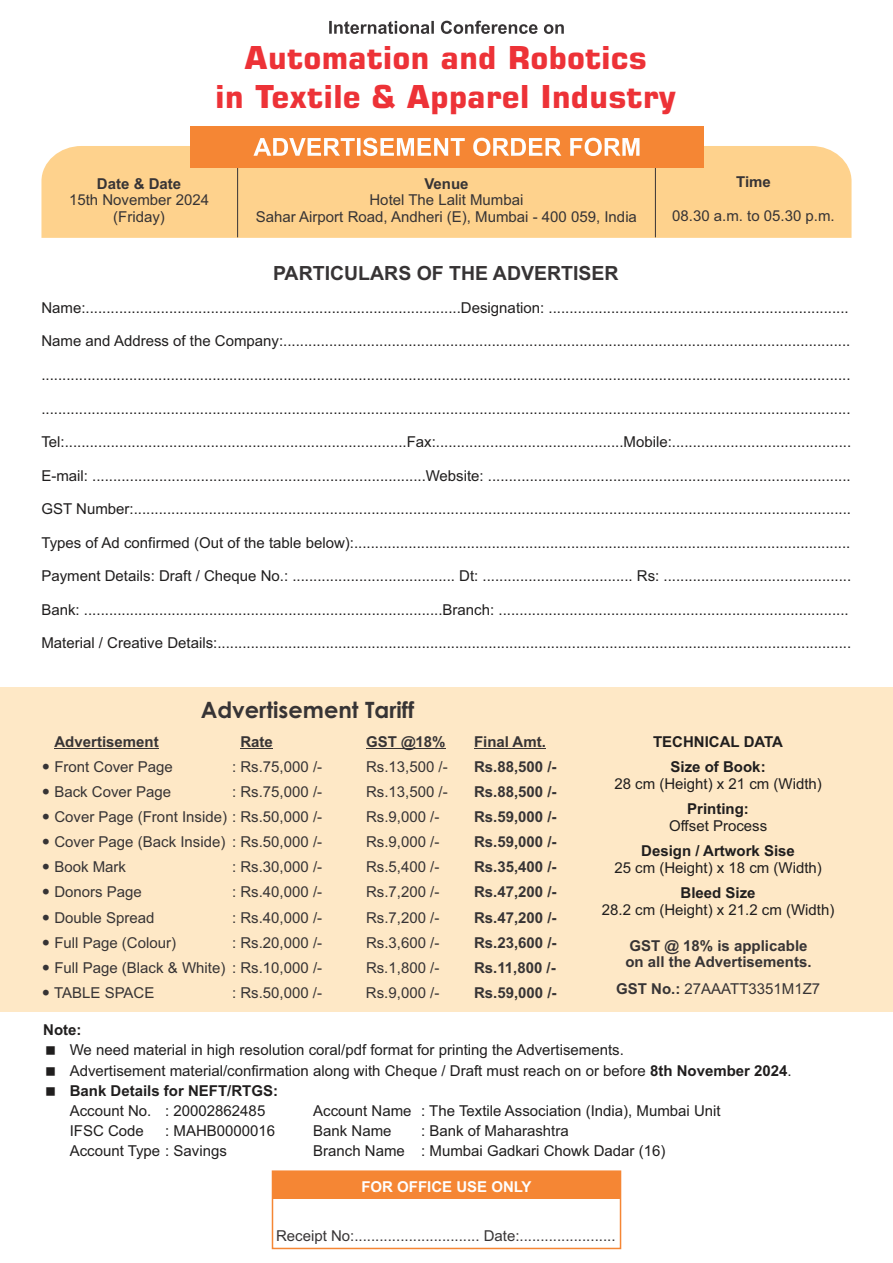
<style>
.page{position:relative;width:893px;height:1263px;background:#fff}
.page>*{position:absolute;margin:0;border:0;box-sizing:border-box;transform-origin:0 0}
.t1{font:700 31.65px/38.1px "Square 721 BT";color:#ed3237;text-align:center}
.t2{font:700 22.5px "Century Gothic";color:#373435}
.t3{font:700 19.5px "Arial";color:#373435}
.t4{font:15px/20.1px "Arial";color:#201e1e}
.t5{font:15px/16.8px "Arial";color:#373435;text-align:center}
.t6{font:700 15px/16.8px "Arial";color:#373435}
.t7{font:700 15px/25.2px "Arial";color:#201e1e;text-align:center}
.t8{font:700 15px "Arial";color:#fefefe}
.s1{font-weight:700}
</style>
<div class="page">
<div style="left:41px;top:146px;width:810px;height:92px;background:#fed28d"></div>
<hr style="left:237px;top:167px;width:1px;height:70px;background:#373435">
<hr style="left:655px;top:167px;width:1px;height:70px;background:#373435">
<div style="left:272px;top:1170px;width:349px;height:79px;border:2px solid #f58634"></div>
<div style="left:190px;top:126px;width:513px;height:42px;background:#f58634"></div>
<svg style="left:253px;top:138px;width:386px;height:18px"></svg>
<div style="left:0;top:687px;width:893px;height:325px;background:#fee8c6"></div>
<div style="left:272px;top:1171px;width:348px;height:28px;background:#f58634"></div>
<hr style="left:54px;top:748px;width:105px;height:1px;background:#373435">
<hr style="left:240px;top:748px;width:33px;height:1px;background:#373435">
<hr style="left:366px;top:748px;width:80px;height:1px;background:#373435">
<hr style="left:474px;top:748px;width:72px;height:1px;background:#373435">
<svg style="left:329px;top:21px;width:235px;height:13px"></svg>
<h1 class="t1" style="left:215px;top:42px;width:462px">Automation and Robotics<br>in Textile &amp; Apparel Industry</h1>
<p class="t6" style="left:97px;top:176px;width:86px">Date &amp; Date</p>
<p class="t5" style="left:69px;top:193px;width:142px">15th November 2024 (Friday)</p>
<p class="t6" style="left:424px;top:176px;width:46px">Venue</p>
<p class="t5" style="left:256px;top:193px;width:383px">Hotel The Lalit Mumbai<br>Sahar Airport Road, Andheri (E), Mumbai - 400 059, India</p>
<h3 class="t3" style="left:273px;top:266px;width:347px">PARTICULARS OF THE ADVERTISER</h3>
<p class="t6" style="left:736px;top:175px;width:36px">Time</p>
<p class="t5" style="left:672px;top:208px;width:164px">08.30 a.m. to 05.30 p.m.</p>
<p class="t4" style="left:41px;top:299px;width:809px">Name:..........................................................................................Designation: ........................................................................</p>
<p class="t4" style="left:41px;top:333px;width:810px">Name and Address of the Company:........................................................................................................................................</p>
<p class="t4" style="left:41px;top:366px;width:810px">..................................................................................................................................................................................................</p>
<p class="t4" style="left:41px;top:400px;width:810px">..................................................................................................................................................................................................</p>
<p class="t4" style="left:41px;top:433px;width:811px">Tel:..................................................................................Fax:.............................................Mobile:...........................................</p>
<p class="t4" style="left:41px;top:467px;width:811px">E-mail: ................................................................................Website: .......................................................................................</p>
<p class="t4" style="left:41px;top:500px;width:811px">GST Number:............................................................................................................................................................................</p>
<p class="t4" style="left:41px;top:534px;width:810px">Types of Ad confirmed (Out of the table below):.......................................................................................................................</p>
<p class="t4" style="left:41px;top:567px;width:811px">Payment Details: Draft / Cheque No.: ....................................... Dt: .................................... Rs: .............................................</p>
<p class="t4" style="left:41px;top:601px;width:809px">Bank: ......................................................................................Branch: ....................................................................................</p>
<p class="t4" style="left:41px;top:634px;width:811px">Material / Creative Details:........................................................................................................................................................</p>
<h2 class="t2" style="left:201px;top:701px;width:215px">Advertisement Tariff</h2>
<p class="t6" style="left:54px;top:734px;width:106px">Advertisement</p>
<p class="t6" style="left:240px;top:734px;width:34px">Rate</p>
<p class="t6" style="left:366px;top:734px;width:81px">GST @18%</p>
<p class="t6" style="left:474px;top:734px;width:73px">Final Amt.</p>
<p class="t5" style="left:54px;top:759px;width:120px">Front Cover Page</p>
<p class="t5" style="left:232px;top:759px;width:92px">: Rs.75,000 /-</p>
<p class="t5" style="left:366px;top:759px;width:83px">Rs.13,500 /-</p>
<p class="t6" style="left:474px;top:759px;width:84px">Rs.88,500 /-</p>
<p class="t5" style="left:54px;top:785px;width:118px">Back Cover Page</p>
<p class="t5" style="left:232px;top:785px;width:92px">: Rs.75,000 /-</p>
<p class="t5" style="left:366px;top:785px;width:83px">Rs.13,500 /-</p>
<p class="t6" style="left:474px;top:785px;width:84px">Rs.88,500 /-</p>
<p class="t5" style="left:54px;top:810px;width:269px">Cover Page (Front Inside) : Rs.50,000 /-</p>
<p class="t5" style="left:366px;top:810px;width:75px">Rs.9,000 /-</p>
<p class="t6" style="left:474px;top:810px;width:84px">Rs.59,000 /-</p>
<p class="t5" style="left:54px;top:835px;width:269px">Cover Page (Back Inside) : Rs.50,000 /-</p>
<p class="t5" style="left:366px;top:835px;width:75px">Rs.9,000 /-</p>
<p class="t6" style="left:474px;top:835px;width:84px">Rs.59,000 /-</p>
<p class="t5" style="left:54px;top:860px;width:73px">Book Mark</p>
<p class="t5" style="left:232px;top:860px;width:92px">: Rs.30,000 /-</p>
<p class="t5" style="left:366px;top:860px;width:75px">Rs.5,400 /-</p>
<p class="t6" style="left:474px;top:860px;width:84px">Rs.35,400 /-</p>
<p class="t5" style="left:54px;top:885px;width:89px">Donors Page</p>
<p class="t5" style="left:232px;top:885px;width:92px">: Rs.40,000 /-</p>
<p class="t5" style="left:366px;top:885px;width:75px">Rs.7,200 /-</p>
<p class="t6" style="left:474px;top:885px;width:84px">Rs.47,200 /-</p>
<p class="t5" style="left:54px;top:910px;width:102px">Double Spread</p>
<p class="t5" style="left:232px;top:910px;width:92px">: Rs.40,000 /-</p>
<p class="t5" style="left:366px;top:910px;width:75px">Rs.7,200 /-</p>
<p class="t6" style="left:474px;top:910px;width:84px">Rs.47,200 /-</p>
<p class="t5" style="left:54px;top:935px;width:123px">Full Page (Colour)</p>
<p class="t5" style="left:232px;top:935px;width:92px">: Rs.20,000 /-</p>
<p class="t5" style="left:366px;top:935px;width:75px">Rs.3,600 /-</p>
<p class="t6" style="left:474px;top:935px;width:84px">Rs.23,600 /-</p>
<p class="t5" style="left:54px;top:960px;width:269px">Full Page (Black &amp; White) : Rs.10,000 /-</p>
<p class="t5" style="left:366px;top:960px;width:75px">Rs.1,800 /-</p>
<p class="t6" style="left:474px;top:960px;width:83px">Rs.11,800 /-</p>
<p class="t5" style="left:54px;top:986px;width:102px">TABLE SPACE</p>
<p class="t5" style="left:232px;top:986px;width:92px">: Rs.50,000 /-</p>
<p class="t5" style="left:366px;top:986px;width:75px">Rs.9,000 /-</p>
<p class="t6" style="left:474px;top:986px;width:84px">Rs.59,000 /-</p>
<p class="t7" style="left:653px;top:731px;width:131px">TECHNICAL DATA<br>Size of Book:</p>
<p class="t4" style="left:614px;top:775px;width:209px">28 cm (Height) x 21 cm (Width)</p>
<p class="t7" style="left:687px;top:798px;width:63px">Printing:</p>
<p class="t4" style="left:669px;top:817px;width:100px">Offset Process</p>
<p class="t7" style="left:641px;top:839px;width:155px">Design / Artwork Sise</p>
<p class="t4" style="left:614px;top:859px;width:209px">25 cm (Height) x 18 cm (Width)</p>
<p class="t7" style="left:681px;top:881px;width:77px">Bleed Size</p>
<p class="t4" style="left:602px;top:901px;width:234px">28.2 cm (Height) x 21.2 cm (Width)</p>
<p class="t6" style="left:625px;top:938px;width:188px">GST @ 18% is applicable on all the Advertisements.</p>
<p class="t5" style="left:616px;top:982px;width:205px"><span class="s1">GST No.:</span> 27AAATT3351M1Z7</p>
<p class="t7" style="left:43px;top:1019px;width:40px">Note:</p>
<p class="t4" style="left:70px;top:1041px;width:723px">We need material in high resolution coral/pdf format for printing the Advertisements.<br>Advertisement material/confirmation along with Cheque / Draft must reach on or before <span class="s1">8th November 2024</span>.<br><span class="s1">Bank Details for NEFT/RTGS:</span></p>
<p class="t4" style="left:70px;top:1102px;width:197px">Account No. : 20002862485</p>
<p class="t4" style="left:313px;top:1102px;width:409px">Account Name : The Textile Association (India), Mumbai Unit</p>
<p class="t4" style="left:70px;top:1122px;width:76px">IFSC Code</p>
<p class="t4" style="left:165px;top:1122px;width:112px">: MAHB0000016</p>
<p class="t4" style="left:313px;top:1122px;width:80px">Bank Name</p>
<p class="t4" style="left:421px;top:1122px;width:149px">: Bank of Maharashtra</p>
<p class="t4" style="left:70px;top:1142px;width:159px">Account Type : Savings</p>
<p class="t4" style="left:313px;top:1142px;width:354px">Branch Name : Mumbai Gadkari Chowk Dadar (16)</p>
<p class="t8" style="left:361px;top:1181px;width:172px">FOR OFFICE USE ONLY</p>
<p class="t5" style="left:276px;top:1229px;width:341px">Receipt No:.............................. Date:.......................</p>
</div>
